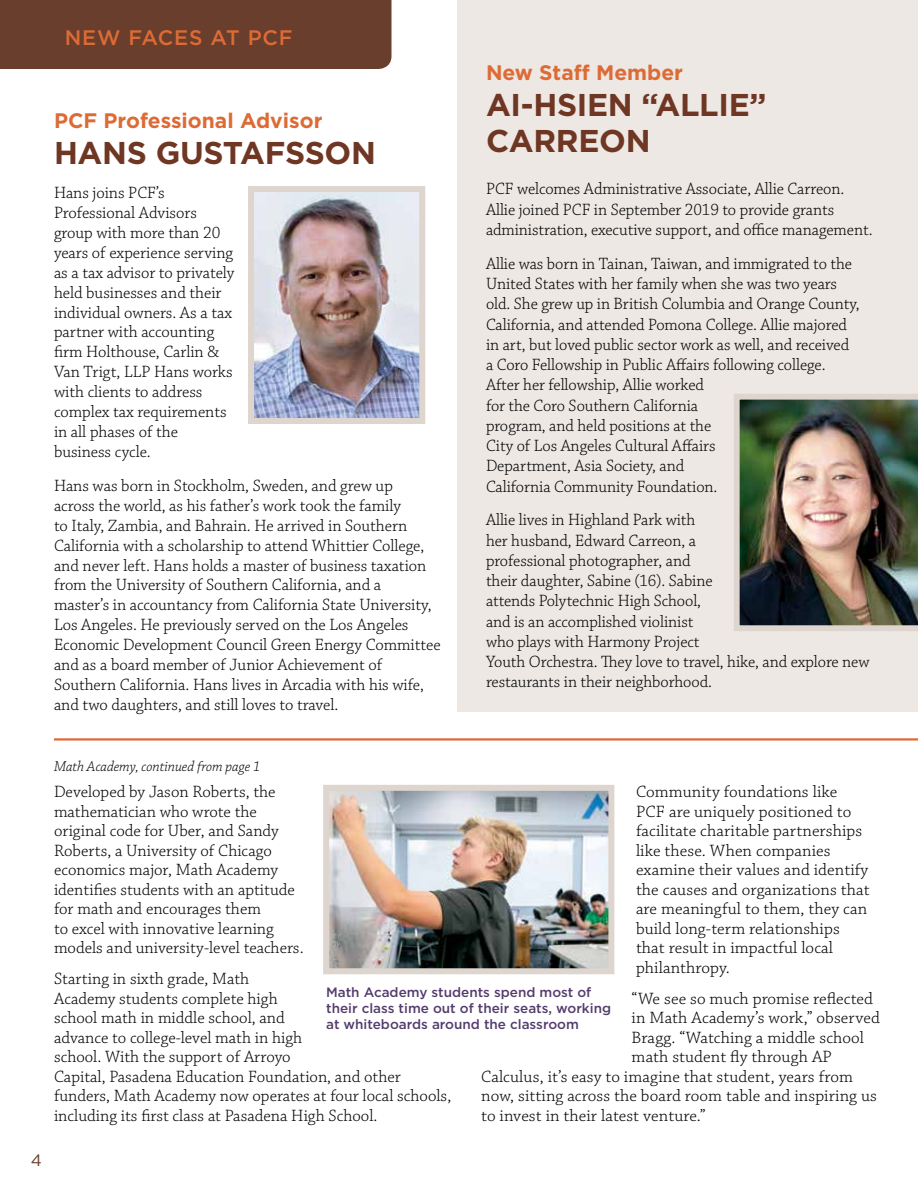
<style>
.page{position:relative;width:918px;height:1188px;background:#fff}
.page>*{position:absolute;margin:0;border:0;box-sizing:border-box;transform-origin:0 0}
.t1{font:700 31.5px/36px "Gotham";letter-spacing:-.01em;color:#6f3723}
.t2{font:700 21px "Gotham";color:#dd6b36}
.t3{font:500 21px "Gotham";letter-spacing:.04em;color:#dd6b36}
.t4{font:300 17.25px/20px "Chaparral Pro";letter-spacing:-.005em;color:#000}
.t5{font:16.5px "Gotham";color:#6a3e2c}
.t6{font:italic 300 15px "Chaparral Pro";letter-spacing:-.005em;color:#000}
.t7{font:500 13.5px/16.2px "Gotham";color:#543c6e}
</style>
<div class="page">
<div style="left:458px;top:0;width:460px;height:712px;background:#ede8e4"></div>
<div style="left:96px;top:0;width:296px;height:69px;background:#6a3e2c"></div>
<div style="left:0;top:0;width:96px;height:69px;background:#6a3e2c"></div>
<img style="left:255px;top:193px;width:163px;height:224px">
<div style="left:248px;top:186px;width:177px;height:238px;border:6px solid #ded5ce"></div>
<img style="left:734px;top:394px;width:184px;height:237px">
<hr style="left:54px;top:738px;width:864px;height:3px;background:#dd6b36">
<img style="left:330px;top:792px;width:277px;height:175px">
<div style="left:323px;top:785px;width:291px;height:189px;border:6px solid #ded5ce"></div>
<p class="t3" style="left:65px;top:24px;width:229px">NEW FACES AT PCF</p>
<p class="t2" style="left:54px;top:106px;width:270px">PCF Professional Advisor</p>
<h1 class="t1" style="left:54px;top:134px;width:323px">HANS GUSTAFSSON</h1>
<p class="t4" style="left:54px;top:183px;width:182px">Hans joins PCF’s<br>Professional Advisors group with more than 20 years of experience serving as a tax advisor to privately held businesses and their individual owners. As a tax partner with accounting firm Holthouse, Carlin &amp;<br>Van Trigt, LLP Hans works with clients to address complex tax requirements in all phases of the business cycle.</p>
<p class="t4" style="left:54px;top:476px;width:388px">Hans was born in Stockholm, Sweden, and grew up<br>across the world, as his father’s work took the family<br>to Italy, Zambia, and Bahrain. He arrived in Southern California with a scholarship to attend Whittier College, and never left. Hans holds a master of business taxation from the University of Southern California, and a master’s in accountancy from California State University, Los Angeles. He previously served on the Los Angeles Economic Development Council Green Energy Committee and as a board member of Junior Achievement of Southern California. Hans lives in Arcadia with his wife, and two daughters, and still loves to travel.</p>
<p class="t2" style="left:486px;top:59px;width:199px">New Staff Member</p>
<h1 class="t1" style="left:486px;top:87px;width:282px">AI-HSIEN “ALLIE”<br>CARREON</h1>
<p class="t4" style="left:486px;top:180px;width:388px">PCF welcomes Administrative Associate, Allie Carreon.<br>Allie joined PCF in September 2019 to provide grants administration, executive support, and office management.</p>
<p class="t4" style="left:486px;top:254px;width:375px">Allie was born in Tainan, Taiwan, and immigrated to the United States with her family when she was two years old. She grew up in British Columbia and Orange County, California, and attended Pomona College. Allie majored in art, but loved public sector work as well, and received a Coro Fellowship in Public Affairs following college.<br>After her fellowship, Allie worked<br>for the Coro Southern California<br>program, and held positions at the<br>City of Los Angeles Cultural Affairs<br>Department, Asia Society, and<br>California Community Foundation.</p>
<p class="t4" style="left:486px;top:510px;width:385px">Allie lives in Highland Park with<br>her husband, Edward Carreon, a<br>professional photographer, and<br>their daughter, Sabine (16). Sabine<br>attends Polytechnic High School,<br>and is an accomplished violinist<br>who plays with Harmony Project<br>Youth Orchestra. They love to travel, hike, and explore new restaurants in their neighborhood.</p>
<p class="t5" style="left:31px;top:1150px;width:13px">4</p>
<p class="t6" style="left:54px;top:758px;width:208px">Math Academy, continued from page 1</p>
<p class="t4" style="left:54px;top:783px;width:251px;line-height:19.5px">Developed by Jason Roberts, the mathematician who wrote the original code for Uber, and Sandy Roberts, a University of Chicago economics major, Math Academy identifies students with an aptitude for math and encourages them<br>to excel with innovative learning models and university-level teachers.</p>
<p class="t4" style="left:54px;top:970px;width:399px;line-height:19.5px">Starting in sixth grade, Math<br>Academy students complete high<br>school math in middle school, and<br>advance to college-level math in high<br>school. With the support of Arroyo<br>Capital, Pasadena Education Foundation, and other funders, Math Academy now operates at four local schools, including its first class at Pasadena High School.</p>
<p class="t4" style="left:636px;top:783px;width:235px;line-height:19.5px">Community foundations like<br>PCF are uniquely positioned to facilitate charitable partnerships like these. When companies examine their values and identify the causes and organizations that are meaningful to them, they can build long-term relationships that result in impactful local philanthropy.</p>
<p class="t4" style="left:632px;top:989px;width:243px">“We see so much promise reflected</p>
<p class="t4" style="left:632px;top:1009px;width:250px">in Math Academy’s work,” observed</p>
<p class="t4" style="left:632px;top:1028px;width:234px">Bragg. “Watching a middle school</p>
<p class="t4" style="left:632px;top:1048px;width:202px">math student fly through AP</p>
<p class="t4" style="left:481px;top:1067px;width:373px">Calculus, it’s easy to imagine that student, years from</p>
<p class="t4" style="left:481px;top:1087px;width:397px">now, sitting across the board room table and inspiring us</p>
<p class="t4" style="left:481px;top:1106px;width:226px">to invest in their latest venture.”</p>
<p class="t7" style="left:326px;top:984px;width:286px">Math Academy students spend most of their class time out of their seats, working at whiteboards around the classroom</p>
</div>
